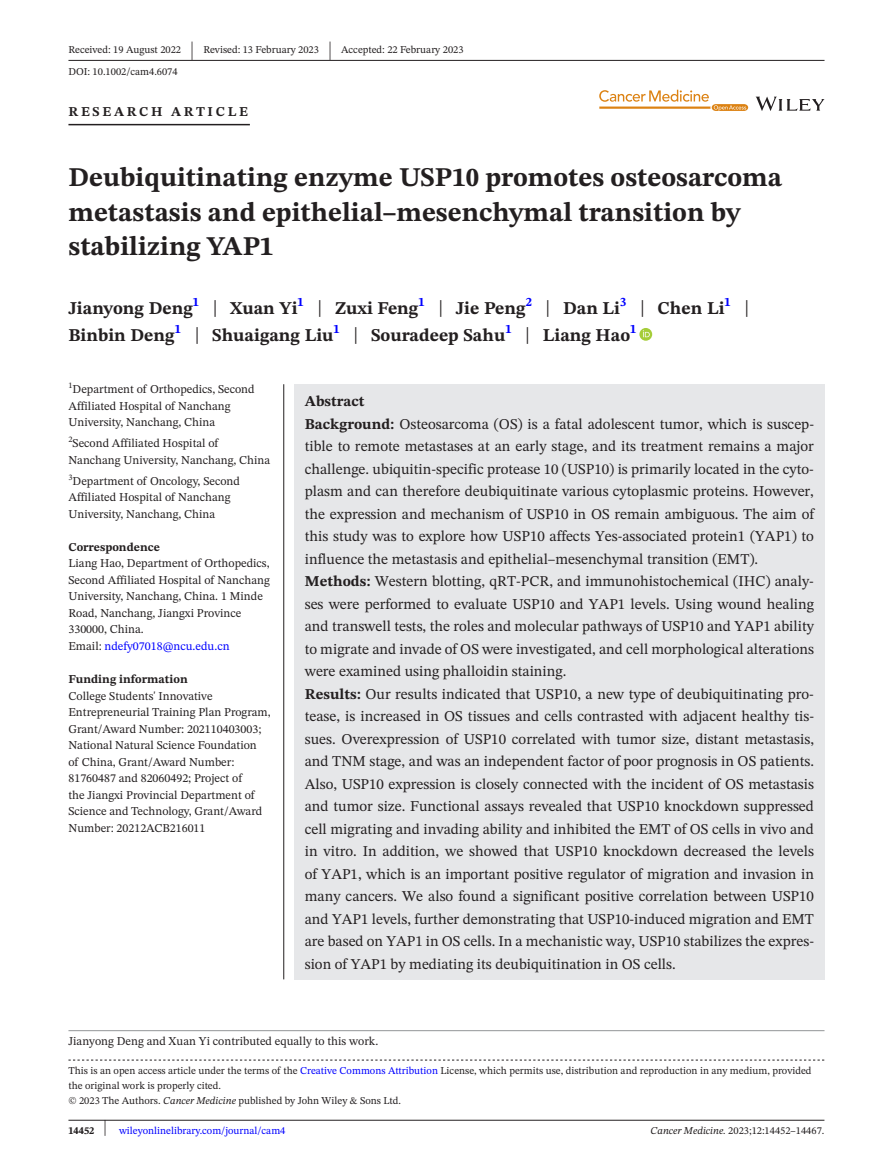
<style>
.page{position:relative;width:893px;height:1174px;background:#fff}
.page>*{position:absolute;margin:0;border:0;box-sizing:border-box;transform-origin:0 0}
.t1{font:700 27px/34.5px "STIX Two Text";color:#231f20}
.t2{font:25.65px "STIX Two Text";color:#231f20;scale:.49 1}
.t3{font:700 18px/27px "STIX Two Text";color:#231f20}
.t4{font:15px/22.5px "STIX Two Text";color:#231f20}
.t5{font:700 13.5px "STIX Two Text";letter-spacing:.2em;color:#231f20}
.t6{font:12px/16.5px "STIX Two Text";color:#231f20}
.t7{font:700 12px "STIX Two Text";color:#231f20}
.t8{font:10.5px/15px "STIX Two Text";color:#231f20}
.t9{font:10.5px "STIX Two Text";color:#00f}
.s1{font-weight:400;font-size:23.4px}
.s2{color:#00f}
.s3{font-weight:700}
.s4{font-style:italic}
.s5{font-weight:700;color:#231f20}
.s6{font-size:22.2px;color:#231f20}
</style>
<div class="page">
<hr style="left:68px;top:1119px;width:756px;height:1px;background:#231f20">
<svg style="left:756px;top:97px;width:68px;height:14px"></svg>
<svg style="left:599px;top:90px;width:149px;height:21px"></svg>
<hr style="left:68px;top:60px;width:756px;height:1px;background:#231f20">
<hr style="left:68px;top:124px;width:182px;height:1px;background:#231f20">
<svg style="left:639px;top:328px;width:13px;height:13px"></svg>
<svg style="left:643px;top:330px;width:7px;height:7px"></svg>
<svg style="left:68px;top:1059px;width:756px;height:1px"></svg>
<hr style="left:68px;top:1030px;width:756px;height:1px;background:#939598">
<div style="left:294px;top:384px;width:530px;height:595px;background:#e6e7e9"></div>
<hr style="left:283px;top:384px;width:1px;height:595px;background:#231f20">
<p class="t8" style="left:68px;top:42px;width:114px">Received: 19 August 2022</p>
<h2 class="t2" style="left:191px;top:32px;width:8px">|</h2>
<p class="t8" style="left:203px;top:42px;width:117px">Revised: 13 February 2023</p>
<h2 class="t2" style="left:328px;top:32px;width:8px">|</h2>
<p class="t8" style="left:341px;top:42px;width:124px">Accepted: 22 February 2023</p>
<p class="t8" style="left:68px;top:64px;width:111px">DOI: 10.1002/cam4.6074</p>
<p class="t5" style="left:68px;top:101px;width:181px">RESEARCH ARTICLE</p>
<h1 class="t1" style="left:68px;top:161px;width:715px">Deubiquitinating enzyme USP10 promotes osteosarcoma metastasis and epithelial–mesenchymal transition by stabilizing YAP1</h1>
<p class="t3" style="left:68px;top:295px;width:682px">Jianyong Deng<sup>1</sup> <span class="s1">|</span> Xuan Yi<sup>1</sup> <span class="s1">|</span> Zuxi Feng<sup>1</sup> <span class="s1">|</span> Jie Peng<sup>2</sup> <span class="s1">|</span> Dan Li<sup>3</sup> <span class="s1">|</span> Chen Li<sup>1</sup> <span class="s1">|<br></span>Binbin Deng<sup>1</sup> <span class="s1">|</span> Shuaigang Liu<sup>1</sup> <span class="s1">|</span> Souradeep Sahu<sup>1</sup> <span class="s1">|</span> Liang Hao<sup>1</sup></p>
<p class="t6" style="left:68px;top:381px;width:188px"><sup>1</sup>Department of Orthopedics, Second<br>Affiliated Hospital of Nanchang<br>University, Nanchang, China</p>
<p class="t6" style="left:68px;top:435px;width:203px"><sup>2</sup>Second Affiliated Hospital of<br>Nanchang University, Nanchang, China</p>
<p class="t6" style="left:68px;top:472px;width:173px"><sup>3</sup>Department of Oncology, Second<br>Affiliated Hospital of Nanchang<br>University, Nanchang, China</p>
<p class="t7" style="left:68px;top:538px;width:93px">Correspondence</p>
<p class="t6" style="left:68px;top:555px;width:203px">Liang Hao, Department of Orthopedics, Second Affiliated Hospital of Nanchang University, Nanchang, China. 1 Minde Road, Nanchang, Jiangxi Province 330000, China.<br>Email: <span class="s2">ndefy07018@ncu.edu.cn</span></p>
<p class="t7" style="left:68px;top:670px;width:121px">Funding information</p>
<p class="t6" style="left:68px;top:687px;width:204px">College Students' Innovative Entrepreneurial Training Plan Program, Grant/Award Number: 202110403003; National Natural Science Foundation<br>of China, Grant/Award Number:<br>81760487 and 82060492; Project of<br>the Jiangxi Provincial Department of Science and Technology, Grant/Award Number: 20212ACB216011</p>
<p class="t4" style="left:305px;top:390px;width:511px"><span class="s3">Abstract<br>Background:</span> Osteosarcoma (OS) is a fatal adolescent tumor, which is suscep&shy;tible to remote metastases at an early stage, and its treatment remains a major challenge. ubiquitin-specific protease 10 (USP10) is primarily located in the cyto&shy;plasm and can therefore deubiquitinate various cytoplasmic proteins. However, the expression and mechanism of USP10 in OS remain ambiguous. The aim of this study was to explore how USP10 affects Yes-associated protein1 (YAP1) to influence the metastasis and epithelial–mesenchymal transition (EMT).<br><span class="s3">Methods:</span> Western blotting, qRT-PCR, and immunohistochemical (IHC) analy&shy;ses were performed to evaluate USP10 and YAP1 levels. Using wound healing and transwell tests, the roles and molecular pathways of USP10 and YAP1 ability to migrate and invade of OS were investigated, and cell morphological alterations were examined using phalloidin staining.<br><span class="s3">Results:</span> Our results indicated that USP10, a new type of deubiquitinating pro&shy;tease, is increased in OS tissues and cells contrasted with adjacent healthy tis&shy;sues. Overexpression of USP10 correlated with tumor size, distant metastasis, and TNM stage, and was an independent factor of poor prognosis in OS patients.<br>Also, USP10 expression is closely connected with the incident of OS metastasis and tumor size. Functional assays revealed that USP10 knockdown suppressed cell migrating and invading ability and inhibited the EMT of OS cells in vivo and in vitro. In addition, we showed that USP10 knockdown decreased the levels of YAP1, which is an important positive regulator of migration and invasion in many cancers. We also found a significant positive correlation between USP10 and YAP1 levels, further demonstrating that USP10-induced migration and EMT are based on YAP1 in OS cells. In a mechanistic way, USP10 stabilizes the expres&shy;sion of YAP1 by mediating its deubiquitination in OS cells.</p>
<p class="t6" style="left:68px;top:1032px;width:311px">Jianyong Deng and Xuan Yi contributed equally to this work.</p>
<p class="t8" style="left:68px;top:1063px;width:745px">This is an open access article under the terms of the <span class="s2">Creative Commons Attribution</span> License, which permits use, distribution and reproduction in any medium, provided the original work is properly cited.<br>© 2023 The Authors. <span class="s4">Cancer Medicine</span> published by John Wiley &amp; Sons Ltd.</p>
<p class="t9" style="left:68px;top:1123px;width:218px"><span class="s5">14452</span> <span class="s6">|</span> wileyonlinelibrary.com/journal/cam4</p>
<p class="t8" style="left:650px;top:1123px;width:175px"><span class="s4">Cancer Medicine.</span> 2023;12:14452–14467.</p>
</div>
